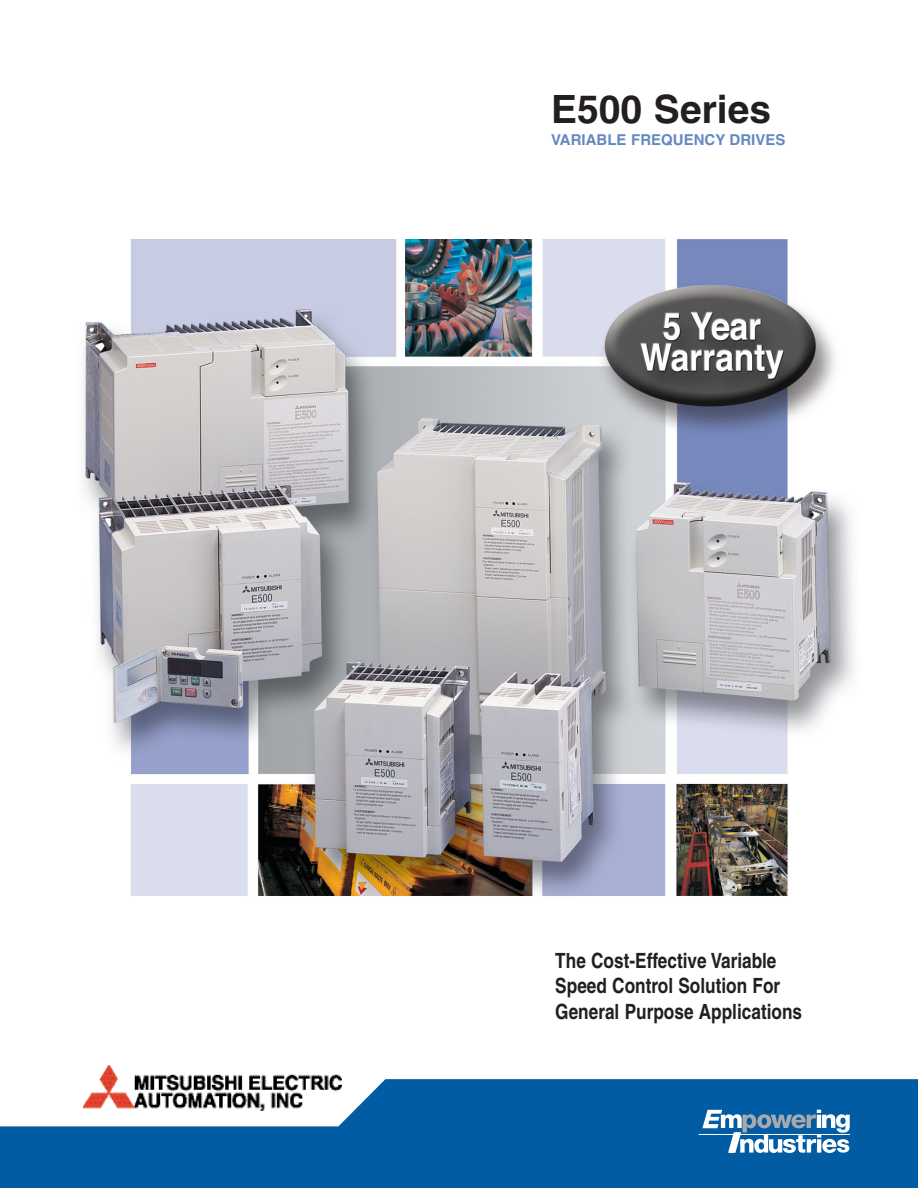
<style>
.page{position:relative;width:918px;height:1188px;background:#fff}
.page>*{position:absolute;margin:0;border:0;box-sizing:border-box;transform-origin:0 0}
.t1{font:700 39px "Helvetica";color:#231f20}
.t2{font:700 condensed 21px/25.5px "Helvetica";color:#231f20}
.t3{font:700 15px "Helvetica";color:#6389c0}
</style>
<div class="page">
<svg style="left:0;top:1079px;width:918px;height:109px;background:#1c6dad"></svg>
<img style="left:83px;top:1066px;width:258px;height:44px">
<img style="left:83px;top:239px;width:771px;height:657px">
<svg style="left:702px;top:1110px;width:148px;height:43px"></svg>
<hr style="left:699px;top:1134px;width:151px;height:1px;background:#fff">
<h1 class="t1" style="left:551px;top:95px;width:222px">E500 Series</h1>
<p class="t3" style="left:551px;top:135px;width:236px">VARIABLE FREQUENCY DRIVES</p>
<p class="t2" style="left:555px;top:950px;width:248px">The Cost-Effective Variable<br>Speed Control Solution For<br>General Purpose Applications</p>
</div>
